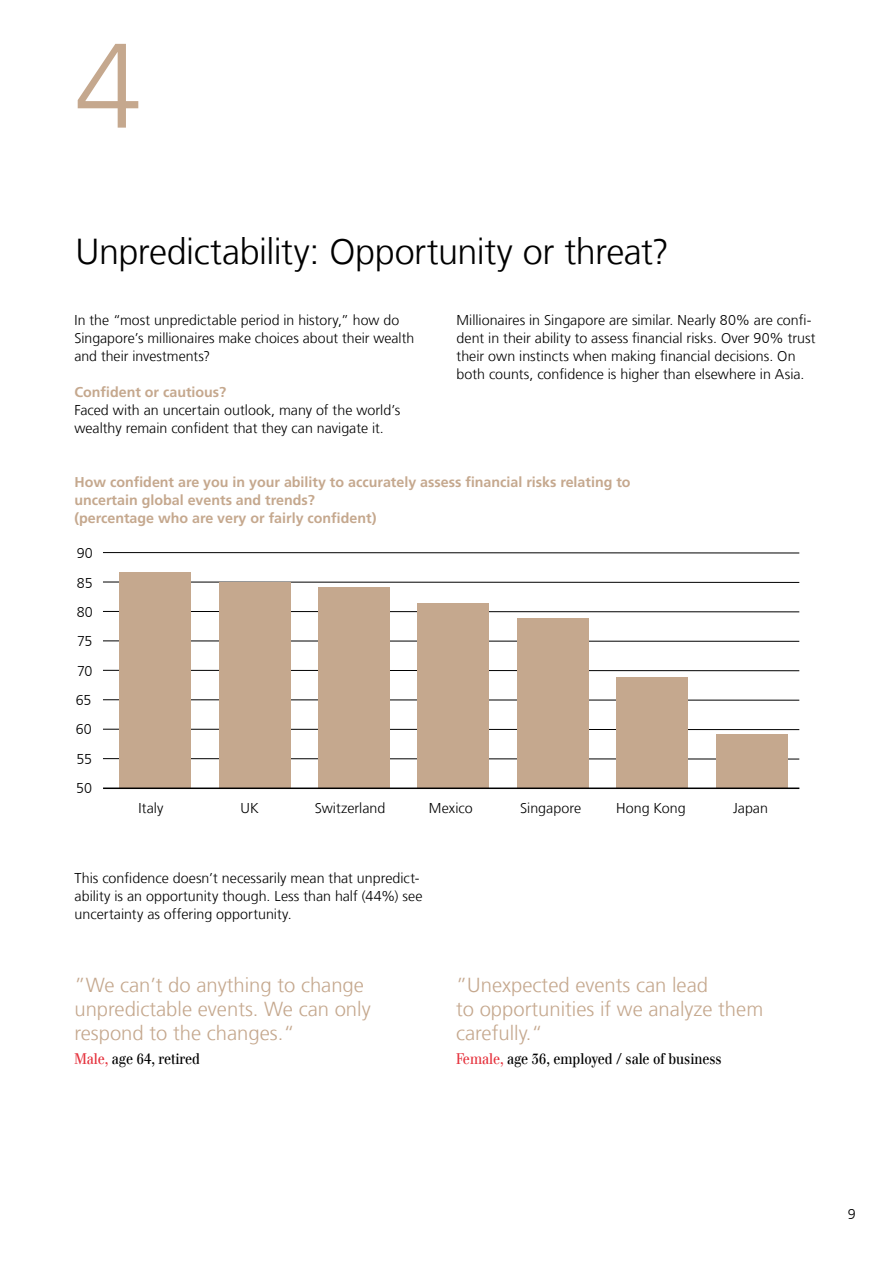
<style>
.page{position:relative;width:893px;height:1263px;background:#fff}
.page>*{position:absolute;margin:0;border:0;box-sizing:border-box;transform-origin:0 0}
.t1{font:300 120px "Frutiger LT Com";color:#c5a88e}
.t2{font:300 36px "Frutiger LT Com";letter-spacing:-.015em;color:#000}
.t3{font:300 20.25px/24px "Frutiger LT Com";color:#c5a88e}
.t4{font:15px "UBS Headline";color:#000}
.t5{font:300 14.25px/18px "Frutiger LT Com";color:#000}
.t6{font:700 14.25px/18px "Frutiger LT Com";color:#c5a88e}
.s1{color:#e5323d}
</style>
<div class="page">
<hr style="left:103px;top:552px;width:696px;height:1px;background:#000">
<hr style="left:103px;top:582px;width:696px;height:1px;background:#000">
<hr style="left:103px;top:611px;width:696px;height:1px;background:#000">
<hr style="left:103px;top:641px;width:696px;height:1px;background:#000">
<hr style="left:103px;top:670px;width:696px;height:1px;background:#000">
<hr style="left:103px;top:699px;width:696px;height:1px;background:#000">
<hr style="left:103px;top:729px;width:696px;height:1px;background:#000">
<hr style="left:103px;top:758px;width:696px;height:1px;background:#000">
<div style="left:119px;top:573px;width:72px;height:215px;background:#c5a88e"></div>
<div style="left:219px;top:582px;width:71px;height:206px;background:#c5a88e"></div>
<div style="left:318px;top:587px;width:72px;height:201px;background:#c5a88e"></div>
<div style="left:418px;top:603px;width:71px;height:185px;background:#c5a88e"></div>
<div style="left:517px;top:618px;width:72px;height:170px;background:#c5a88e"></div>
<div style="left:616px;top:677px;width:72px;height:111px;background:#c5a88e"></div>
<div style="left:716px;top:735px;width:71px;height:53px;background:#c5a88e"></div>
<hr style="left:103px;top:787px;width:696px;height:2px;background:#000">
<h1 class="t1" style="left:75px;top:16px;width:68px">4</h1>
<h2 class="t2" style="left:75px;top:230px;width:595px">Unpredictability: Opportunity or threat?</h2>
<p class="t5" style="left:74px;top:311px;width:341px">In the “most unpredictable period in history,” how do<br>Singapore’s millionaires make choices about their wealth and their investments?</p>
<p class="t6" style="left:74px;top:383px;width:154px">Confident or cautious?</p>
<p class="t5" style="left:74px;top:401px;width:328px">Faced with an uncertain outlook, many of the world’s wealthy remain confident that they can navigate it.</p>
<p class="t5" style="left:457px;top:311px;width:361px">Millionaires in Singapore are similar. Nearly 80% are confi&shy;dent in their ability to assess financial risks. Over 90% trust their own instincts when making financial decisions. On both counts, confidence is higher than elsewhere in Asia.</p>
<p class="t6" style="left:74px;top:473px;width:558px">How confident are you in your ability to accurately assess financial risks relating to uncertain global events and trends?<br>(percentage who are very or fairly confident)</p>
<p class="t5" style="left:77px;top:544px;width:18px">90</p>
<p class="t5" style="left:77px;top:574px;width:17px">85</p>
<p class="t5" style="left:77px;top:603px;width:18px">80</p>
<p class="t5" style="left:76px;top:627px;width:18px;line-height:29.4px;text-align:justify">75<br>70<br>65</p>
<p class="t5" style="left:76px;top:720px;width:18px">60</p>
<p class="t5" style="left:76px;top:750px;width:17px">55</p>
<p class="t5" style="left:76px;top:779px;width:17px">50</p>
<p class="t5" style="left:139px;top:799px;width:26px">Italy</p>
<p class="t5" style="left:241px;top:799px;width:20px">UK</p>
<p class="t5" style="left:315px;top:799px;width:72px">Switzerland</p>
<p class="t5" style="left:429px;top:799px;width:45px">Mexico</p>
<p class="t5" style="left:520px;top:799px;width:62px">Singapore</p>
<p class="t5" style="left:616px;top:799px;width:71px">Hong Kong</p>
<p class="t5" style="left:733px;top:799px;width:36px">Japan</p>
<p class="t5" style="left:75px;top:869px;width:349px">This confidence doesn’t necessarily mean that unpredict&shy;ability is an opportunity though. Less than half (44%) see uncertainty as offering opportunity.</p>
<h3 class="t3" style="left:74px;top:973px;width:298px">”We can’t do anything to change unpredictable events. We can only respond to the changes.“</h3>
<p class="t4" style="left:74px;top:1049px;width:127px"><span class="s1">Male,</span> age 64, retired</p>
<h3 class="t3" style="left:456px;top:973px;width:309px">”Unexpected events can lead<br>to opportunities if we analyze them carefully.“</h3>
<p class="t4" style="left:456px;top:1049px;width:267px"><span class="s1">Female,</span> age 36, employed / sale of business</p>
<p class="t5" style="left:848px;top:1205px;width:9px">9</p>
</div>
